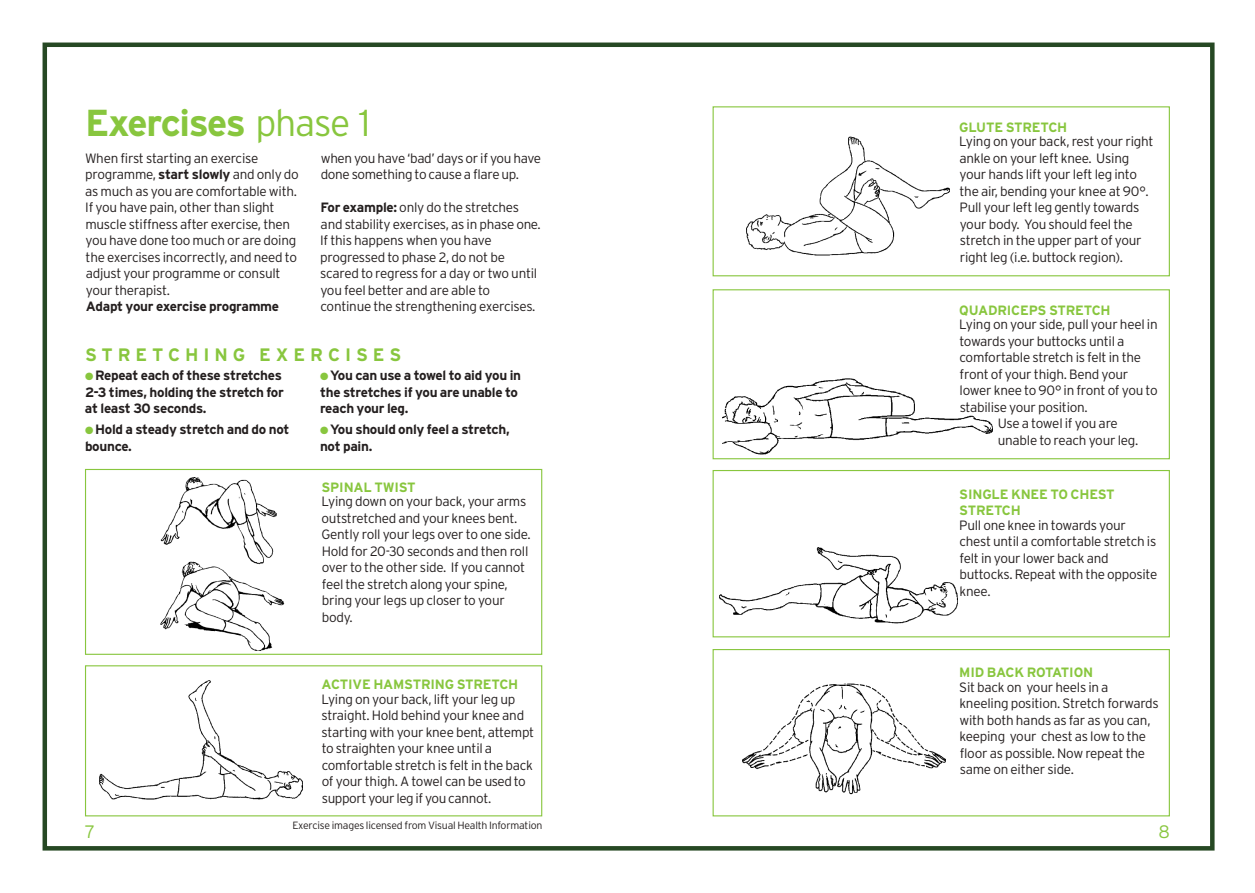
<style>
.page{position:relative;width:1255px;height:893px;background:#fff}
.page>*{position:absolute;margin:0;border:0;box-sizing:border-box;transform-origin:0 0}
.t1{font:700 37.5px "Interstate";letter-spacing:-.04em;color:#88c63e}
.t2{font:700 18px "Interstate";letter-spacing:.275em;color:#88c63e}
.t3{font:300 18px "Interstate";color:#88c63e}
.t4{font:300 13.5px/16.5px "Interstate";letter-spacing:-.02em;color:#241f1f}
.t5{font:700 13.5px/16.5px "Interstate";letter-spacing:-.02em;color:#241f1f}
.t6{font:700 13.5px/16.5px "Interstate";letter-spacing:-.015em;color:#88c63e}
.t7{font:300 10.5px "Interstate";letter-spacing:-.02em;color:#241f1f}
.s1{font-weight:300}
.s2{font-weight:700}
.s3{color:#88c63e}
</style>
<div class="page">
<div style="left:43px;top:43px;width:1171px;height:808px;border:4px solid #264823"></div>
<img style="left:722px;top:378px;width:270px;height:77px">
<img style="left:746px;top:136px;width:203px;height:120px">
<div style="left:712px;top:470px;width:457px;height:167px;border:1px solid #88c63e"></div>
<div style="left:712px;top:289px;width:457px;height:170px;border:1px solid #88c63e"></div>
<div style="left:712px;top:106px;width:457px;height:170px;border:1px solid #88c63e"></div>
<div style="left:712px;top:649px;width:457px;height:167px;border:1px solid #88c63e"></div>
<img style="left:719px;top:547px;width:238px;height:89px">
<img style="left:742px;top:683px;width:203px;height:112px">
<img style="left:100px;top:680px;width:202px;height:137px">
<img style="left:160px;top:478px;width:125px;height:172px">
<div style="left:85px;top:469px;width:457px;height:186px;border:1px solid #88c63e"></div>
<div style="left:85px;top:665px;width:457px;height:151px;border:1px solid #88c63e"></div>
<h1 class="t1" style="left:85px;top:102px;width:287px">Exercises <span class="s1">phase 1</span></h1>
<p class="t4" style="left:85px;top:150px;width:215px">When first starting an exercise programme, <span class="s2">start slowly</span> and only do as much as you are comfortable with.<br>If you have pain, other than slight muscle stiffness after exercise, then you have done too much or are doing the exercises incorrectly, and need to adjust your programme or consult your therapist.</p>
<p class="t5" style="left:86px;top:298px;width:195px">Adapt your exercise programme</p>
<p class="t4" style="left:321px;top:150px;width:222px">when you have ‘bad’ days or if you have done something to cause a flare up.</p>
<p class="t4" style="left:320px;top:199px;width:222px"><span class="s2">For example:</span> only do the stretches and stability exercises, as in phase one.<br>If this happens when you have progressed to phase 2, do not be scared to regress for a day or two until you feel better and are able to continue the strengthening exercises.</p>
<h2 class="t2" style="left:85px;top:345px;width:318px">STRETCHING EXERCISES</h2>
<p class="t5" style="left:85px;top:367px;width:200px"><span class="s3">●</span> Repeat each of these stretches<br>2-3 times, holding the stretch for at least 30 seconds.</p>
<p class="t5" style="left:85px;top:421px;width:206px"><span class="s3">●</span> Hold a steady stretch and do not bounce.</p>
<p class="t5" style="left:320px;top:367px;width:203px"><span class="s3">●</span> You can use a towel to aid you in the stretches if you are unable to reach your leg.</p>
<p class="t5" style="left:320px;top:421px;width:191px"><span class="s3">●</span> You should only feel a stretch, not pain.</p>
<p class="t6" style="left:321px;top:479px;width:96px">SPINAL TWIST</p>
<p class="t4" style="left:321px;top:493px;width:211px">Lying down on your back, your arms outstretched and your knees bent.<br>Gently roll your legs over to one side.<br>Hold for 20-30 seconds and then roll over to the other side. If you cannot feel the stretch along your spine, bring your legs up closer to your body.</p>
<p class="t6" style="left:959px;top:119px;width:109px">GLUTE STRETCH</p>
<p class="t4" style="left:959px;top:133px;width:196px">Lying on your back, rest your right ankle on your left knee. Using your hands lift your left leg into the air, bending your knee at 90°.<br>Pull your left leg gently towards your body. You should feel the stretch in the upper part of your right leg (i.e. buttock region).</p>
<p class="t6" style="left:959px;top:302px;width:153px">QUADRICEPS STRETCH</p>
<p class="t4" style="left:959px;top:316px;width:200px">Lying on your side, pull your heel in</p>
<p class="t4" style="left:959px;top:333px;width:167px">towards your buttocks until a</p>
<p class="t4" style="left:959px;top:349px;width:183px">comfortable stretch is felt in the</p>
<p class="t4" style="left:959px;top:366px;width:170px">front of your thigh. Bend your</p>
<p class="t4" style="left:959px;top:382px;width:200px">lower knee to 90° in front of you to</p>
<p class="t4" style="left:959px;top:399px;width:130px">stabilise your position.</p>
<p class="t4" style="left:997px;top:415px;width:122px">Use a towel if you are</p>
<p class="t4" style="left:997px;top:432px;width:142px">unable to reach your leg.</p>
<p class="t6" style="left:959px;top:485px;width:157px">SINGLE KNEE TO CHEST<br>STRETCH</p>
<p class="t4" style="left:959px;top:516px;width:200px">Pull one knee in towards your chest until a comfortable stretch is felt in your lower back and buttocks. Repeat with the opposite knee.</p>
<p class="t6" style="left:959px;top:664px;width:135px">MID BACK ROTATION</p>
<p class="t4" style="left:959px;top:678px;width:201px">Sit back on your heels in a kneeling position. Stretch forwards with both hands as far as you can, keeping your chest as low to the floor as possible. Now repeat the same on either side.</p>
<p class="t6" style="left:321px;top:676px;width:198px">ACTIVE HAMSTRING STRETCH</p>
<p class="t4" style="left:321px;top:691px;width:214px">Lying on your back, lift your leg up straight. Hold behind your knee and starting with your knee bent, attempt to straighten your knee until a comfortable stretch is felt in the back of your thigh. A towel can be usedto support your leg if you cannot.</p>
<p class="t7" style="left:292px;top:820px;width:252px">Exercise images licensed from Visual Health Information</p>
<h2 class="t3" style="left:85px;top:821px;width:12px">7</h2>
<h2 class="t3" style="left:1158px;top:821px;width:13px">8</h2>
</div>
